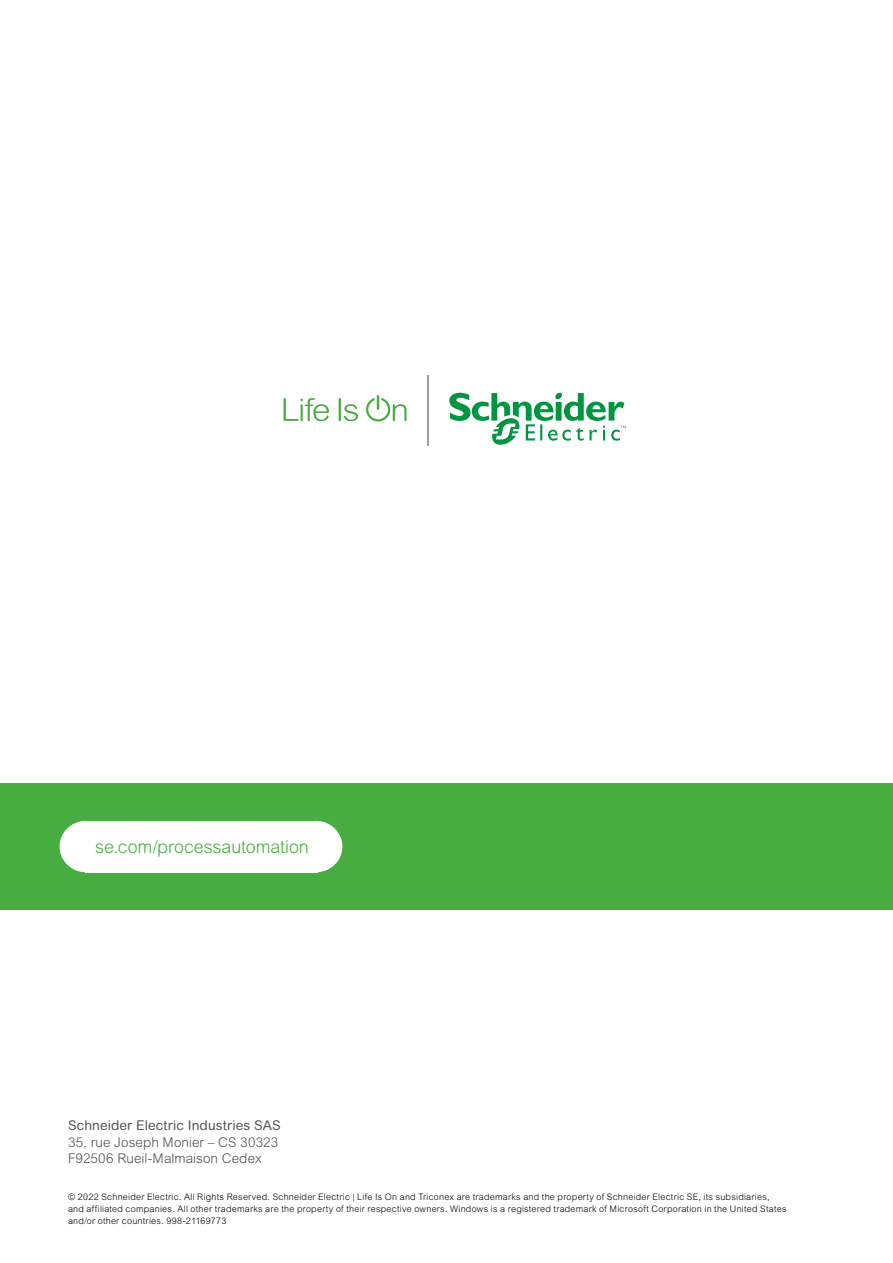
<style>
.page{position:relative;width:893px;height:1263px;background:#fff}
.page>*{position:absolute;margin:0;border:0;box-sizing:border-box;transform-origin:0 0}
.t1{font:300 18px "Arial Rounded MT Std";letter-spacing:-.005em;color:#48ad40}
.t2{font:300 13.5px/16.5px "Arial Rounded MT Pro";letter-spacing:.005em;color:#505456}
.t3{font:13.5px "Arial Rounded MT Pro";letter-spacing:.01em;color:#505456}
.t4{font:300 9px/12px "Arial MT Pro";letter-spacing:.025em;color:#000}
</style>
<div class="page">
<div style="left:0;top:783px;width:893px;height:127px;background:#48ad40"></div>
<svg style="left:284px;top:398px;width:45px;height:23px"></svg>
<svg style="left:339px;top:398px;width:19px;height:23px"></svg>
<svg style="left:366px;top:395px;width:41px;height:26px"></svg>
<hr style="left:427px;top:375px;width:2px;height:71px;background:#9d9d9c">
<svg style="left:449px;top:392px;width:177px;height:53px"></svg>
<div style="left:60px;top:821px;width:52px;height:51px;background:#fff;border-radius:50%"></div>
<div style="left:86px;top:821px;width:232px;height:51px;background:#fff"></div>
<div style="left:290px;top:821px;width:52px;height:51px;background:#fff;border-radius:50%"></div>
<h1 class="t1" style="left:95px;top:836px;width:215px">se.com/processautomation</h1>
<h2 class="t3" style="left:68px;top:1118px;width:214px">Schneider Electric Industries SAS</h2>
<h2 class="t2" style="left:68px;top:1134px;width:212px">35, rue Joseph Monier – CS 30323<br>F92506 Rueil-Malmaison Cedex</h2>
<p class="t4" style="left:68px;top:1191px;width:720px">© 2022 Schneider Electric. All Rights Reserved. Schneider Electric | Life Is On and Triconex are trademarks and the property of Schneider Electric SE, its subsidiaries, and affiliated companies. All other trademarks are the property of their respective owners. Windows is a registered trademark of Microsoft Corporation in the United States and/or other countries. 998-21169773</p>
</div>
